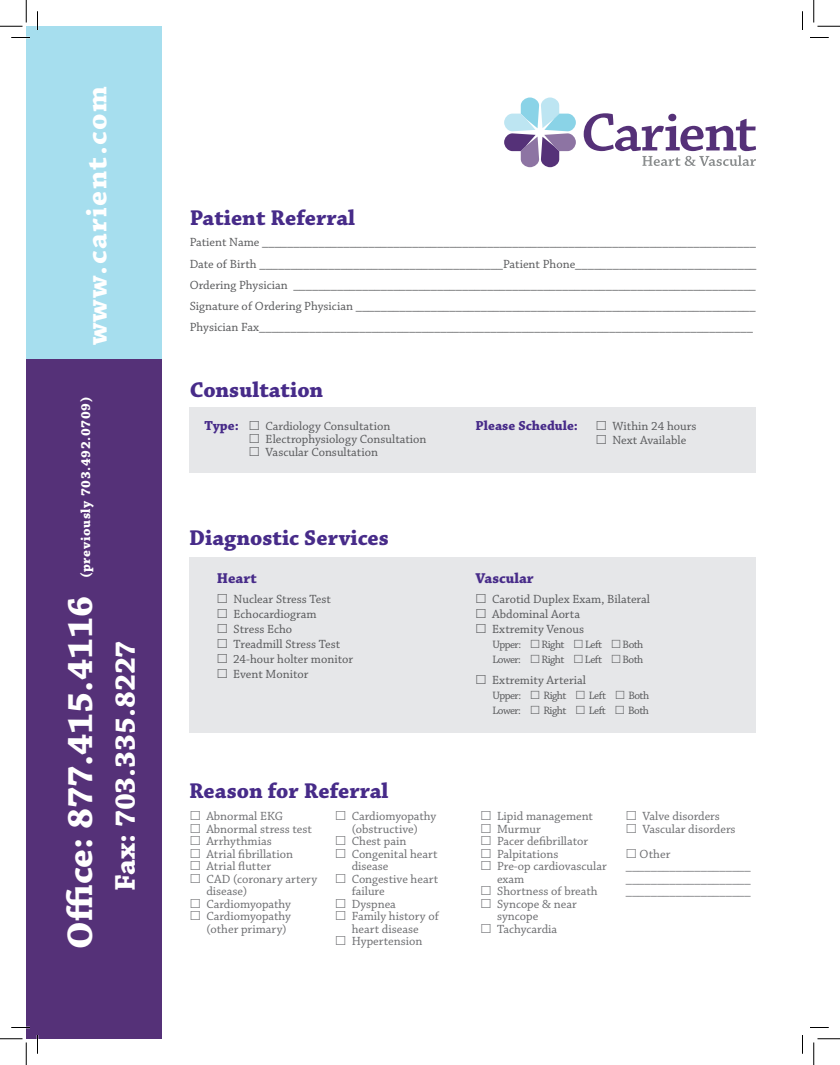
<style>
.page{position:relative;width:840px;height:1065px;background:#fff}
.page>*{position:absolute;margin:0;border:0;box-sizing:border-box;transform-origin:0 0}
.t1{font:700 37.5px "Chaparral Pro";color:#fff}
.t2{font:700 30px "Chaparral Pro";color:#fff}
.t3{font:700 30px "Chaparral Pro";letter-spacing:.045em;color:#fff}
.t4{font:700 22.5px "Chaparral Pro";color:#472b89}
.t5{font:700 15px "Chaparral Pro";color:#472b89}
.t6{font:700 13.75px "Chaparral Pro";letter-spacing:.05em;color:#fff}
.t7{font:700 13.75px "Chaparral Pro";color:#472b89}
.t8{font:12.5px/21.2px "Chaparral Pro";color:#57585a}
.t9{font:12.5px/12.5px "Chaparral Pro";color:#6c6d70}
.t10{font:11.25px "Chaparral Pro";letter-spacing:-.045em;color:#57585a}
</style>
<div class="page">
<div style="left:190px;top:407px;width:566px;height:66px;background:#e6e7e9"></div>
<div style="left:190px;top:558px;width:566px;height:175px;background:#e6e7e9"></div>
<div style="left:26px;top:26px;width:136px;height:1013px;background:#a6deee"></div>
<div style="left:26px;top:360px;width:136px;height:679px;background:#553178"></div>
<svg style="left:504px;top:98px;width:72px;height:69px"></svg>
<svg style="left:584px;top:113px;width:172px;height:53px"></svg>
<svg style="left:11px;top:37px;width:19px;height:1px"></svg>
<svg style="left:810px;top:37px;width:19px;height:1px"></svg>
<svg style="left:11px;top:1027px;width:19px;height:1px"></svg>
<svg style="left:810px;top:1027px;width:19px;height:1px"></svg>
<svg style="left:37px;top:11px;width:1px;height:19px"></svg>
<svg style="left:37px;top:1035px;width:1px;height:19px"></svg>
<svg style="left:802px;top:11px;width:1px;height:19px"></svg>
<svg style="left:802px;top:1035px;width:1px;height:19px"></svg>
<svg style="left:0;top:0;width:27px;height:27px"></svg>
<svg style="left:0;top:1039px;width:27px;height:26px"></svg>
<svg style="left:814px;top:0;width:26px;height:27px"></svg>
<svg style="left:814px;top:1039px;width:26px;height:26px"></svg>
<p class="t3" style="left:79px;top:345px;width:260px;rotate:-90deg">www.carient.com</p>
<p class="t6" style="left:78px;top:578px;width:183px;rotate:-90deg">(previously 703.492.0709)</p>
<p class="t1" style="left:58px;top:949px;width:354px;rotate:-90deg">Office: 877.415.4116</p>
<p class="t2" style="left:108px;top:891px;width:252px;rotate:-90deg">Fax: 703.335.8227</p>
<p class="t4" style="left:190px;top:205px;width:167px">Patient Referral</p>
<p class="t8" style="left:190px;top:232px;width:568px">Patient Name _______________________________________________________________________________<br>Date of Birth _______________________________________Patient Phone_____________________________</p>
<p class="t8" style="left:190px;top:275px;width:568px">Ordering Physician __________________________________________________________________________<br>Signature of Ordering Physician ________________________________________________________________</p>
<p class="t8" style="left:190px;top:317px;width:565px">Physician Fax_______________________________________________________________________________</p>
<p class="t4" style="left:190px;top:376px;width:135px">Consultation</p>
<p class="t8" style="left:266px;top:416px;width:126px">Cardiology Consultation</p>
<p class="t8" style="left:266px;top:429px;width:162px">Electrophysiology Consultation</p>
<p class="t8" style="left:266px;top:442px;width:114px">Vascular Consultation</p>
<p class="t7" style="left:205px;top:418px;width:36px">Type:</p>
<p class="t4" style="left:189px;top:524px;width:201px">Diagnostic Services</p>
<p class="t5" style="left:217px;top:569px;width:41px">Heart</p>
<p class="t8" style="left:234px;top:589px;width:99px">Nuclear Stress Test</p>
<p class="t8" style="left:234px;top:604px;width:84px">Echocardiogram</p>
<p class="t8" style="left:234px;top:619px;width:60px">Stress Echo</p>
<p class="t8" style="left:234px;top:634px;width:108px">Treadmill Stress Test</p>
<p class="t8" style="left:233px;top:649px;width:122px">24-hour holter monitor</p>
<p class="t8" style="left:233px;top:664px;width:77px">Event Monitor</p>
<p class="t4" style="left:189px;top:778px;width:201px">Reason for Referral</p>
<p class="t9" style="left:206px;top:811px;width:78px">Abnormal EKG</p>
<p class="t9" style="left:206px;top:823px;width:107px">Abnormal stress test</p>
<p class="t9" style="left:206px;top:836px;width:67px">Arrhythmias</p>
<p class="t9" style="left:206px;top:848px;width:88px">Atrial fibrillation</p>
<p class="t9" style="left:206px;top:861px;width:66px">Atrial flutter</p>
<p class="t9" style="left:206px;top:873px;width:112px">CAD (coronary artery disease)</p>
<p class="t9" style="left:206px;top:898px;width:86px">Cardiomyopathy</p>
<p class="t9" style="left:206px;top:911px;width:86px">Cardiomyopathy (other primary)</p>
<p class="t9" style="left:352px;top:811px;width:86px">Cardiomyopathy (obstructive)</p>
<p class="t9" style="left:352px;top:836px;width:56px">Chest pain</p>
<p class="t9" style="left:352px;top:848px;width:87px">Congenital heart disease</p>
<p class="t9" style="left:352px;top:873px;width:88px">Congestive heart failure</p>
<p class="t9" style="left:352px;top:898px;width:46px">Dyspnea</p>
<p class="t9" style="left:352px;top:911px;width:89px">Family history of heart disease</p>
<p class="t9" style="left:352px;top:936px;width:72px">Hypertension</p>
<p class="t7" style="left:476px;top:418px;width:104px">Please Schedule:</p>
<p class="t8" style="left:612px;top:416px;width:86px">Within 24 hours</p>
<p class="t8" style="left:612px;top:430px;width:75px">Next Available</p>
<p class="t5" style="left:476px;top:569px;width:60px">Vascular</p>
<p class="t8" style="left:492px;top:589px;width:159px">Carotid Duplex Exam, Bilateral</p>
<p class="t8" style="left:492px;top:604px;width:89px">Abdominal Aorta</p>
<p class="t8" style="left:492px;top:619px;width:93px">Extremity Venous</p>
<p class="t10" style="left:492px;top:639px;width:30px">Upper:</p>
<p class="t10" style="left:542px;top:639px;width:25px">Right</p>
<p class="t10" style="left:585px;top:639px;width:19px">Left</p>
<p class="t10" style="left:623px;top:639px;width:22px">Both</p>
<p class="t10" style="left:492px;top:654px;width:30px">Lower:</p>
<p class="t10" style="left:541px;top:654px;width:25px">Right</p>
<p class="t10" style="left:585px;top:654px;width:19px">Left</p>
<p class="t10" style="left:623px;top:654px;width:22px">Both</p>
<p class="t8" style="left:492px;top:670px;width:95px">Extremity Arterial</p>
<p class="t10" style="left:492px;top:689px;width:30px">Upper:</p>
<p class="t10" style="left:543px;top:689px;width:25px">Right</p>
<p class="t10" style="left:589px;top:689px;width:19px">Left</p>
<p class="t10" style="left:628px;top:689px;width:22px">Both</p>
<p class="t10" style="left:492px;top:704px;width:30px">Lower:</p>
<p class="t10" style="left:543px;top:704px;width:25px">Right</p>
<p class="t10" style="left:589px;top:704px;width:19px">Left</p>
<p class="t10" style="left:628px;top:704px;width:22px">Both</p>
<p class="t9" style="left:497px;top:811px;width:98px">Lipid management</p>
<p class="t9" style="left:497px;top:823px;width:45px">Murmur</p>
<p class="t9" style="left:497px;top:836px;width:93px">Pacer defibrillator</p>
<p class="t9" style="left:497px;top:848px;width:63px">Palpitations</p>
<p class="t9" style="left:497px;top:861px;width:111px">Pre-op cardiovascular exam</p>
<p class="t9" style="left:497px;top:886px;width:102px">Shortness of breath</p>
<p class="t9" style="left:497px;top:898px;width:81px">Syncope &amp; near syncope</p>
<p class="t9" style="left:497px;top:923px;width:62px">Tachycardia</p>
<p class="t9" style="left:642px;top:811px;width:79px">Valve disorders</p>
<p class="t9" style="left:642px;top:823px;width:95px">Vascular disorders</p>
<p class="t9" style="left:640px;top:848px;width:32px">Other</p>
<p class="t9" style="left:626px;top:861px;width:126px">____________________</p>
<p class="t9" style="left:626px;top:873px;width:126px">____________________ ____________________</p>
</div>
